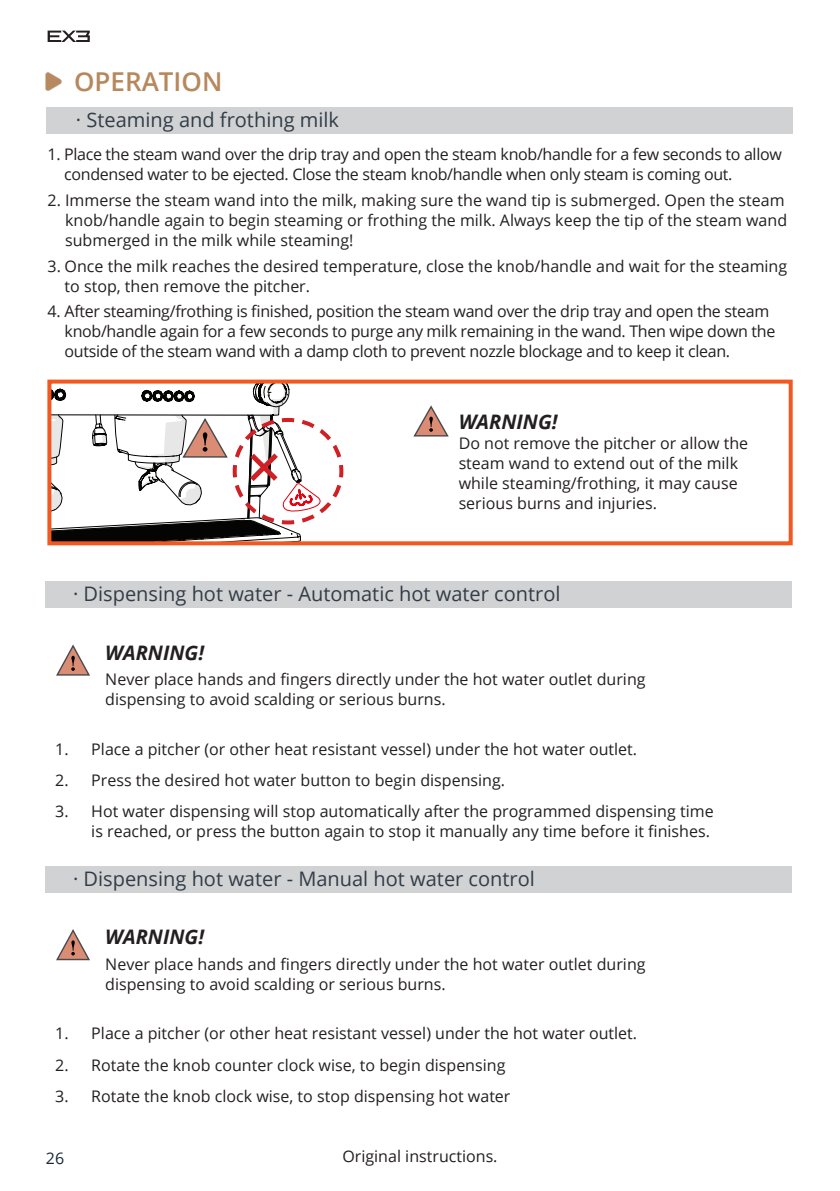
<style>
.page{position:relative;width:840px;height:1191px;background:#fff}
.page>*{position:absolute;margin:0;border:0;box-sizing:border-box;transform-origin:0 0}
.headline_02{font:600 26px "Open Sans";color:#b6885c}
.subhead{font:20px "Open Sans";color:#323d47}
.Paragraph_normal{font:italic 700 20px "Open Sans";color:#231f20}
.Paragraph_normal-2{font:16px/20px "Open Sans";color:#231f20}
.Paragraph_normal-3{font:16px/20px "Open Sans";letter-spacing:-.02em;color:#231f20}
.NOTE_BOX{font:16px/20px "Open Sans";color:#231f20}
.t1{font:16px "Open Sans";color:#172938}
</style>
<div class="page">
<svg style="left:48px;top:31px;width:42px;height:11px"></svg>
<img style="left:45px;top:72px;width:17px;height:19px">
<div style="left:47px;top:379px;width:745px;height:166px;border:4px solid #f15921"></div>
<div style="left:46px;top:108px;width:746px;height:26px;background:#d1d2d4"></div>
<svg style="left:413px;top:405px;width:36px;height:32px"></svg>
<svg style="left:49px;top:380px;width:296px;height:164px"></svg>
<div style="left:46px;top:581px;width:745px;height:27px;background:#d1d2d4"></div>
<svg style="left:56px;top:644px;width:34px;height:32px"></svg>
<div style="left:46px;top:866px;width:745px;height:26px;background:#d1d2d4"></div>
<svg style="left:56px;top:929px;width:34px;height:32px"></svg>
<p class="headline_02" style="left:74px;top:63px;width:150px">OPERATION</p>
<p class="subhead" style="left:76px;top:106px;width:264px">· Steaming and frothing milk</p>
<p class="Paragraph_normal-3" style="left:64px;top:144px;width:718px;text-indent:-17px">1. Place the steam wand over the drip tray and open the steam knob/handle for a few seconds to allow condensed water to be ejected. Close the steam knob/handle when only steam is coming out.</p>
<p class="Paragraph_normal-2" style="left:65px;top:190px;width:723px;text-indent:-18px">2. Immerse the steam wand into the milk, making sure the wand tip is submerged. Open the steam knob/handle again to begin steaming or frothing the milk. Always keep the tip of the steam wand submerged in the milk while steaming!</p>
<p class="Paragraph_normal-2" style="left:65px;top:255px;width:723px;text-indent:-17px">3. Once the milk reaches the desired temperature, close the knob/handle and wait for the steaming to stop, then remove the pitcher.</p>
<p class="Paragraph_normal-3" style="left:65px;top:301px;width:712px;text-indent:-17px">4. After steaming/frothing is finished, position the steam wand over the drip tray and open the steam knob/handle again for a few seconds to purge any milk remaining in the wand. Then wipe down the outside of the steam wand with a damp cloth to prevent nozzle blockage and to keep it clean.</p>
<p class="Paragraph_normal" style="left:458px;top:408px;width:100px">WARNING!</p>
<p class="NOTE_BOX" style="left:458px;top:433px;width:291px">Do not remove the pitcher or allow the steam wand to extend out of the milk while steaming/frothing, it may cause serious burns and injuries.</p>
<p class="subhead" style="left:73px;top:580px;width:488px">· Dispensing hot water - Automatic hot water control</p>
<p class="Paragraph_normal" style="left:105px;top:638px;width:100px">WARNING!</p>
<p class="Paragraph_normal-2" style="left:105px;top:669px;width:541px">Never place hands and fingers directly under the hot water outlet during dispensing to avoid scalding or serious burns.</p>
<p class="Paragraph_normal-2" style="left:55px;top:738px;width:583px">1. Place a pitcher (or other heat resistant vessel) under the hot water outlet.</p>
<p class="Paragraph_normal-2" style="left:55px;top:770px;width:451px">2. Press the desired hot water button to begin dispensing.</p>
<p class="Paragraph_normal-2" style="left:55px;top:801px;width:659px;text-align:right">3. Hot water dispensing will stop automatically after the programmed dispensing time is reached, or press the button again to stop it manually any time before it finishes.</p>
<p class="subhead" style="left:73px;top:865px;width:463px">· Dispensing hot water - Manual hot water control</p>
<p class="Paragraph_normal" style="left:105px;top:923px;width:100px">WARNING!</p>
<p class="Paragraph_normal-2" style="left:105px;top:953px;width:541px">Never place hands and fingers directly under the hot water outlet during dispensing to avoid scalding or serious burns.</p>
<p class="Paragraph_normal-2" style="left:55px;top:1023px;width:583px">1. Place a pitcher (or other heat resistant vessel) under the hot water outlet.</p>
<p class="Paragraph_normal-2" style="left:55px;top:1054px;width:451px">2. Rotate the knob counter clock wise, to begin dispensing</p>
<p class="Paragraph_normal-2" style="left:55px;top:1085px;width:456px">3. Rotate the knob clock wise, to stop dispensing hot water</p>
<p class="t1" style="left:46px;top:1147px;width:20px">26</p>
<p class="Paragraph_normal-2" style="left:342px;top:1145px;width:156px">Original instructions.</p>
</div>
